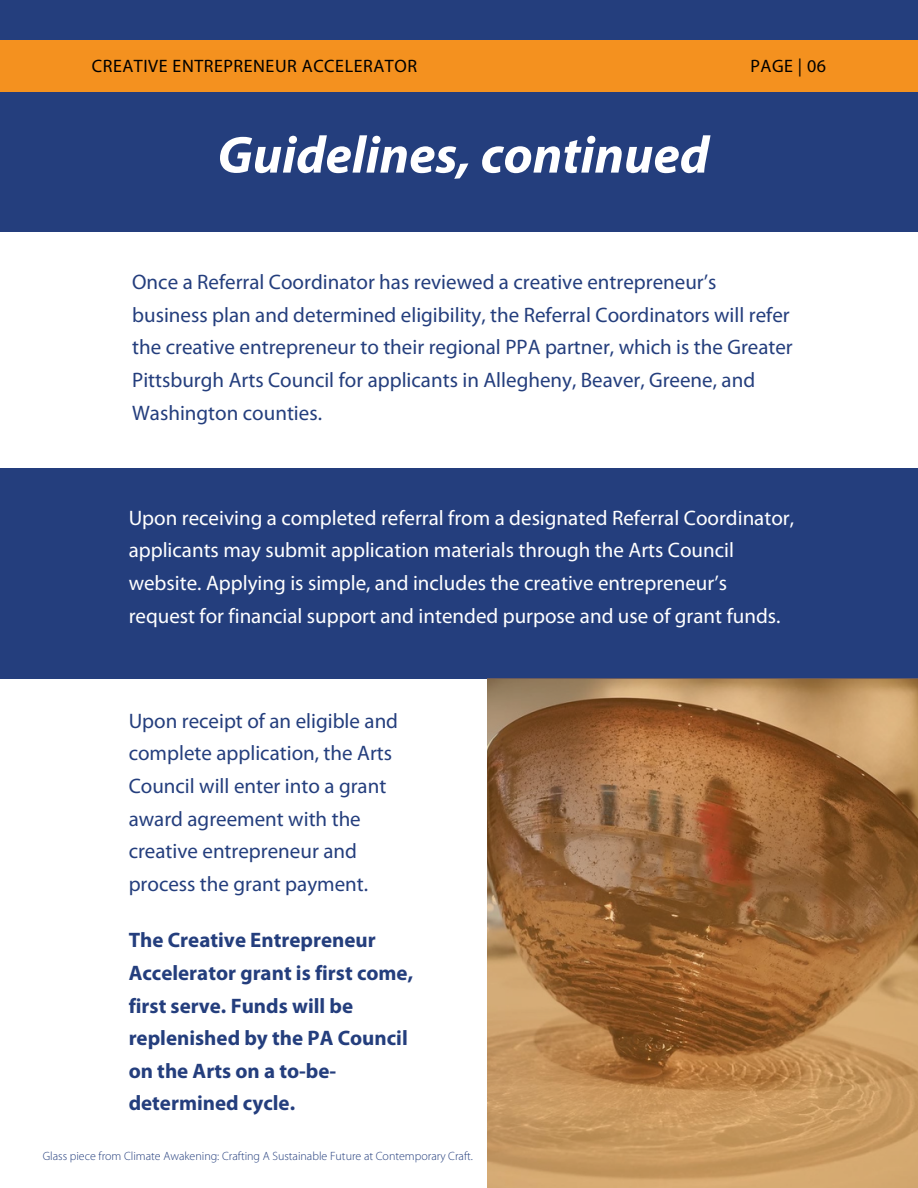
<style>
.page{position:relative;width:918px;height:1188px;background:#fff}
.page>*{position:absolute;margin:0;border:0;box-sizing:border-box;transform-origin:0 0}
.t1{font:italic 700 52.5px "Myriad Pro";color:#fff}
.t2{font:21px/32.7px "Myriad Pro";color:#243e7d}
.t3{font:21px/32.7px "Myriad Pro";color:#fff}
.t4{font:700 21px/32.7px "Myriad Pro";color:#243e7d}
.t5{font:18px "Myriad Pro";letter-spacing:.03em;color:#000}
.t6{font:300 12px "Myriad Pro";color:#243e7d}
</style>
<div class="page">
<div style="left:0;top:468px;width:918px;height:210px;background:#243e7d"></div>
<div style="left:0;top:0;width:918px;height:231px;background:#243e7d"></div>
<div style="left:0;top:40px;width:918px;height:51px;background:#f4911f"></div>
<svg style="left:487px;top:678px;width:431px;height:510px;background:#a97848"></svg>
<p class="t5" style="left:92px;top:58px;width:327px">CREATIVE ENTREPRENEUR ACCELERATOR</p>
<p class="t5" style="left:750px;top:58px;width:77px">PAGE | 06</p>
<p class="t1" style="left:217px;top:133px;width:493px">Guidelines, continued</p>
<p class="t2" style="left:132px;top:268px;width:662px">Once a Referral Coordinator has reviewed a creative entrepreneur’s business plan and determined eligibility, the Referral Coordinators will refer the creative entrepreneur to their regional PPA partner, which is the Greater Pittsburgh Arts Council for applicants in Allegheny, Beaver, Greene, and Washington counties.</p>
<p class="t3" style="left:129px;top:503px;width:667px">Upon receiving a completed referral from a designated Referral Coordinator, applicants may submit application materials through the Arts Council website. Applying is simple, and includes the creative entrepreneur’s request for financial support and intended purpose and use of grant funds.</p>
<p class="t2" style="left:129px;top:706px;width:271px">Upon receipt of an eligible and complete application, the Arts<br>Council will enter into a grant award agreement with the creative entrepreneur and process the grant payment.</p>
<p class="t4" style="left:129px;top:926px;width:286px">The Creative Entrepreneur<br>Accelerator grant is first come, first serve. Funds will be replenished by the PA Council on the Arts on a to-be&shy;determined cycle.</p>
<p class="t6" style="left:43px;top:1151px;width:432px">Glass piece from Climate Awakening: Crafting A Sustainable Future at Contemporary Craft.</p>
</div>
